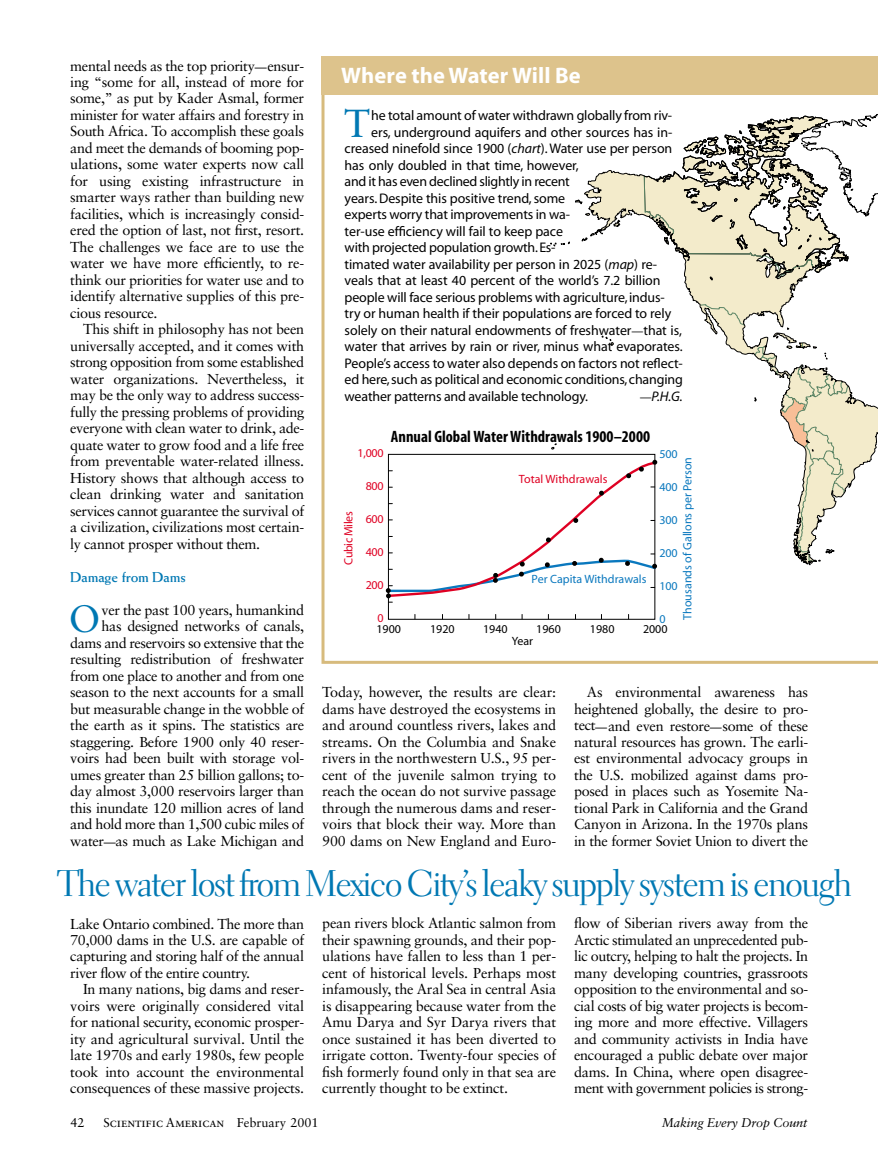
<style>
.page{position:relative;width:878px;height:1161px;background:#fff}
.page>*{position:absolute;margin:0;border:0;box-sizing:border-box;transform-origin:0 0}
.t1{font:39px "Sabon";color:#0078b3}
.t2{font:38.1px "Sabon";color:#0078b3}
.t3{font:37.5px "Electra LH Display";letter-spacing:-.01em;color:#0078b3}
.t4{font:22.5px "Myriad MM 700 600";letter-spacing:.005em;color:#fff}
.t5{font:16.5px "Myriad MM 700 300";color:#000}
.t6{font:14.4px/16.5px "Sabon";letter-spacing:-.02em;color:#000;text-align:justify}
.t7{font:700 14.4px "Weiss";letter-spacing:-.01em;color:#0078b3}
.t8{font:13.95px "Myriad MM 400 600";letter-spacing:-.01em;color:#000}
.t9{font:13.95px "Myriad MM It 400 600";color:#000}
.t10{font:12.75px "Sabon Roman SC";letter-spacing:-.005em;color:#000}
.t11{font:italic 12.75px "Sabon";letter-spacing:-.01em;color:#000}
.t12{font:12.75px "Sabon";color:#000}
.t13{font:12px "Myriad MM 400 600";color:#0a78be}
.t14{font:12px "Myriad MM 400 600";color:#000}
.t15{font:12px "Myriad MM 400 600";letter-spacing:-.02em;color:#df0023}
.t16{font:12px "Myriad MM 400 600";color:#df0023}
.s1{font-size:12px}
.s2{font-family:"Myriad MM It 400 600"}
.s3{font-family:"Myriad MM 400 600";font-size:12px}
.s4{font-family:"Sabon"}
</style>
<div class="page">
<svg style="left:321px;top:94px;width:557px;height:570px"></svg>
<div style="left:321px;top:56px;width:557px;height:38px;background:#ddc38c"></div>
<svg style="left:386px;top:113px;width:492px;height:490px"></svg>
<p class="t6" style="left:70px;top:59px;width:235px">mental needs as the top priority<span class="s1">—</span>ensur&shy;ing “some for all, instead of more for some,” as put by Kader Asmal, former minister for water affairs and forestry in South Africa. To accomplish these goals and meet the demands of booming pop&shy;ulations, some water experts now call for using existing infrastructure in smarter ways rather than building new facilities, which is increasingly consid&shy;ered the option of last, not first, resort.<br>The challenges we face are to use the water we have more efficiently, to re&shy;think our priorities for water use and to identify alternative supplies of this pre&shy;cious resource.</p>
<p class="t6" style="left:70px;top:323px;width:235px;text-indent:13px">This shift in philosophy has not been universally accepted, and it comes with strong opposition from some established water organizations. Nevertheless, it may be the only way to address success&shy;fully the pressing problems of providing everyone with clean water to drink, ade&shy;quate water to grow food and a life free from preventable water-related illness.<br>History shows that although access to clean drinking water and sanitation services cannot guarantee the survival of a civilization, civilizations most certain&shy;ly cannot prosper without them.</p>
<p class="t7" style="left:70px;top:572px;width:117px">Damage from Dams</p>
<h2 class="t2" style="left:69px;top:604px;width:33px">O</h2>
<p class="t6" style="left:70px;top:603px;width:235px;text-align:right">ver the past 100 years, humankind<br>has designed networks of canals, dams and reservoirs so extensive that the resulting redistribution of freshwater from one place to another and from one season to the next accounts for a small but measurable change in the wobble of the earth as it spins. The statistics are staggering. Before 1900 only 40 reser&shy;voirs had been built with storage vol&shy;umes greater than 25 billion gallons; to&shy;day almost 3,000 reservoirs larger than this inundate 120 million acres of land and hold more than 1,500 cubic miles of water<span class="s1">—</span>as much as Lake Michigan and</p>
<h3 class="t4" style="left:341px;top:67px;width:241px">Where the Water Will Be</h3>
<h1 class="t1" style="left:344px;top:109px;width:27px">T</h1>
<p class="t8" style="left:371px;top:110px;width:302px">he total amount of water withdrawn globally from riv-</p>
<p class="t8" style="left:371px;top:127px;width:302px">ers, underground aquifers and other sources has in-</p>
<p class="t8" style="left:344px;top:143px;width:329px">creased ninefold since 1900 (<span class="s2">chart</span>). Water use per person</p>
<p class="t8" style="left:344px;top:160px;width:236px">has only doubled in that time, however,</p>
<p class="t8" style="left:344px;top:176px;width:227px">and it has even declined slightly in recent</p>
<p class="t8" style="left:344px;top:193px;width:222px">years. Despite this positive trend, some</p>
<p class="t8" style="left:344px;top:209px;width:227px">experts worry that improvements in wa-</p>
<p class="t8" style="left:344px;top:226px;width:220px">ter-use efficiency will fail to keep pace</p>
<p class="t8" style="left:344px;top:242px;width:212px">with projected population growth.Es-</p>
<p class="t8" style="left:344px;top:259px;width:314px">timated water availability per person in 2025 (<span class="s2">map</span>) re-</p>
<p class="t8" style="left:344px;top:275px;width:317px">veals that at least 40 percent of the world’s 7.2 billion</p>
<p class="t8" style="left:344px;top:292px;width:321px">people will face serious problems with agriculture, indus-</p>
<p class="t8" style="left:344px;top:308px;width:328px">try or human health if their populations are forced to rely</p>
<p class="t8" style="left:344px;top:325px;width:339px">solely on their natural endowments of freshwater<span class="s1">—</span>that is,</p>
<p class="t8" style="left:344px;top:341px;width:339px">water that arrives by rain or river, minus what evaporates.</p>
<p class="t8" style="left:344px;top:358px;width:339px">People’s access to water also depends on factors not reflect-</p>
<p class="t8" style="left:344px;top:374px;width:339px">ed here,such as political and economic conditions,changing</p>
<p class="t8" style="left:344px;top:391px;width:245px">weather patterns and available technology.</p>
<p class="t9" style="left:639px;top:391px;width:45px"><span class="s3">—</span>P.H.G.</p>
<p class="t5" style="left:391px;top:430px;width:260px">Annual Global Water Withdrawals 1900–2000</p>
<p class="t16" style="left:519px;top:474px;width:90px">Total Withdrawals</p>
<p class="t15" style="left:357px;top:448px;width:28px">1,000</p>
<p class="t15" style="left:365px;top:481px;width:19px">800</p>
<p class="t15" style="left:365px;top:514px;width:19px">600</p>
<p class="t15" style="left:365px;top:547px;width:19px">400</p>
<p class="t15" style="left:365px;top:580px;width:19px">200</p>
<p class="t15" style="left:377px;top:613px;width:8px">0</p>
<p class="t15" style="left:344px;top:565px;width:55px;rotate:-90deg">Cubic Miles</p>
<p class="t13" style="left:531px;top:574px;width:116px">Per Capita Withdrawals</p>
<p class="t13" style="left:659px;top:449px;width:19px">500</p>
<p class="t13" style="left:659px;top:482px;width:19px">400</p>
<p class="t13" style="left:659px;top:515px;width:19px">300</p>
<p class="t13" style="left:659px;top:548px;width:19px">200</p>
<p class="t13" style="left:659px;top:581px;width:19px">100</p>
<p class="t13" style="left:659px;top:614px;width:8px">0</p>
<p class="t13" style="left:682px;top:620px;width:164px;rotate:-90deg">Thousands of Gallons per Person</p>
<p class="t14" style="left:376px;top:624px;width:26px">1900</p>
<p class="t14" style="left:430px;top:624px;width:26px">1920</p>
<p class="t14" style="left:483px;top:624px;width:26px">1940</p>
<p class="t14" style="left:536px;top:624px;width:26px">1960</p>
<p class="t14" style="left:590px;top:624px;width:26px">1980</p>
<p class="t14" style="left:643px;top:624px;width:26px">2000</p>
<p class="t14" style="left:512px;top:636px;width:23px">Year</p>
<p class="t6" style="left:322px;top:686px;width:235px">Today, however, the results are clear: dams have destroyed the ecosystems in and around countless rivers, lakes and streams. On the Columbia and Snake rivers in the northwestern U.S., 95 per&shy;cent of the juvenile salmon trying to reach the ocean do not survive passage through the numerous dams and reser&shy;voirs that block their way. More than 900 dams on New England and Euro-</p>
<p class="t6" style="left:574px;top:686px;width:235px;text-indent:13px">As environmental awareness has heightened globally, the desire to pro&shy;tect<span class="s1">—</span>and even restore<span class="s1">—</span>some of these natural resources has grown. The earli&shy;est environmental advocacy groups in the U.S. mobilized against dams pro&shy;posed in places such as Yosemite Na&shy;tional Park in California and the Grand Canyon in Arizona. In the 1970s plans in the former Soviet Union to divert the</p>
<h3 class="t3" style="left:58px;top:868px;width:795px">The water lost from Mexico City’s leaky supply system is enough</h3>
<p class="t6" style="left:70px;top:917px;width:235px">Lake Ontario combined. The more than 70,000 dams in the U.S. are capable of capturing and storing half of the annual river flow of the entire country.</p>
<p class="t6" style="left:70px;top:983px;width:235px;text-indent:13px">In many nations, big dams and reser&shy;voirs were originally considered vital for national security, economic prosper&shy;ity and agricultural survival. Until the late 1970s and early 1980s, few people took into account the environmental consequences of these massive projects.</p>
<p class="t6" style="left:322px;top:917px;width:235px">pean rivers block Atlantic salmon from their spawning grounds, and their pop&shy;ulations have fallen to less than 1 per&shy;cent of historical levels. Perhaps most infamously, the Aral Sea in central Asia is disappearing because water from the Amu Darya and Syr Darya rivers that once sustained it has been diverted to irrigate cotton. Twenty-four species of fish formerly found only in that sea are currently thought to be extinct.</p>
<p class="t6" style="left:574px;top:917px;width:235px">flow of Siberian rivers away from the Arctic stimulated an unprecedented pub&shy;lic outcry, helping to halt the projects. In many developing countries, grassroots opposition to the environmental and so&shy;cial costs of big water projects is becom&shy;ing more and more effective. Villagers and community activists in India have encouraged a public debate over major dams. In China, where open disagree&shy;ment with government policies is strong-</p>
<p class="t12" style="left:70px;top:1117px;width:16px">42</p>
<p class="t10" style="left:104px;top:1115px;width:216px">Scientific American <span class="s4">February 2001</span></p>
<p class="t11" style="left:662px;top:1116px;width:147px">Making Every Drop Count</p>
</div>
